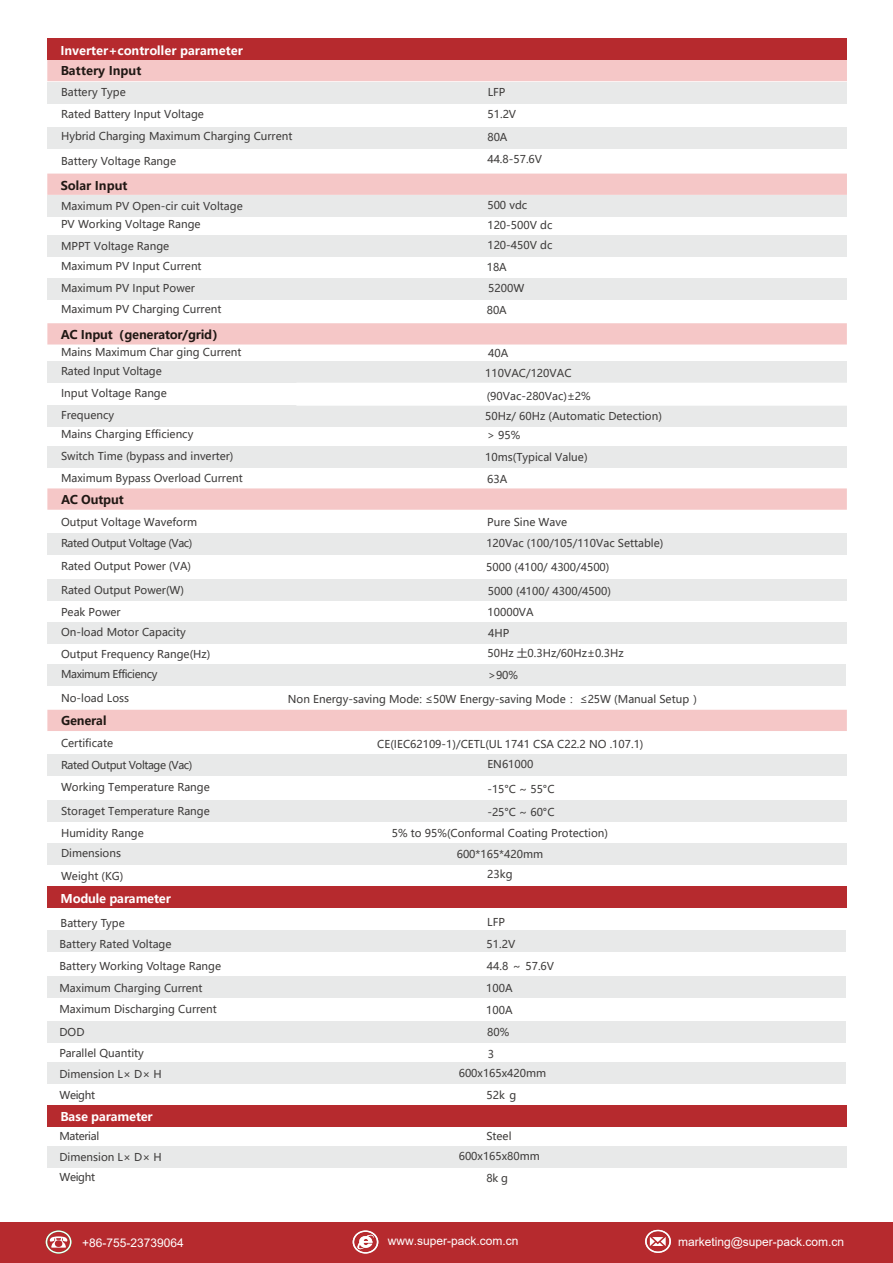
<style>
.page{position:relative;width:893px;height:1263px;background:#fff}
.page>*{position:absolute;margin:0;border:0;box-sizing:border-box;transform-origin:0 0}
.t1{font:12px "Arial";color:#fff}
.t2{font:700 12px "Microsoft Ya Hei";letter-spacing:-.015em;color:#201814}
.t3{font:700 12px "Microsoft Ya Hei";letter-spacing:-.005em;color:#fff}
.t4{font:10.65px/21.9px "Microsoft Ya Hei";color:#3d3b3a}
.t5{font:10.65px "Microsoft Ya Hei";letter-spacing:-.035em;color:#3d3b3a}
</style>
<div class="page">
<div style="left:47px;top:664px;width:799px;height:22px;background:#e8e9e9"></div>
<div style="left:48px;top:1021px;width:798px;height:21px;background:#e8e9e9"></div>
<div style="left:48px;top:976px;width:798px;height:22px;background:#e8e9e9"></div>
<div style="left:47px;top:1146px;width:800px;height:21px;background:#e8e9e9"></div>
<div style="left:47px;top:579px;width:800px;height:21px;background:#e8e9e9"></div>
<div style="left:47px;top:622px;width:800px;height:21px;background:#e8e9e9"></div>
<div style="left:47px;top:447px;width:800px;height:21px;background:#e8e9e9"></div>
<div style="left:47px;top:405px;width:800px;height:22px;background:#e8e9e9"></div>
<div style="left:47px;top:362px;width:800px;height:21px;background:#e8e9e9"></div>
<div style="left:47px;top:235px;width:800px;height:21px;background:#e8e9e9"></div>
<div style="left:47px;top:278px;width:800px;height:22px;background:#e8e9e9"></div>
<div style="left:47px;top:195px;width:800px;height:22px;background:#e8e9e9"></div>
<div style="left:47px;top:174px;width:800px;height:21px;background:#f5c7c7"></div>
<div style="left:47px;top:82px;width:800px;height:21px;background:#e8e9e9"></div>
<div style="left:47px;top:127px;width:800px;height:21px;background:#e8e9e9"></div>
<div style="left:47px;top:60px;width:800px;height:21px;background:#f5c7c7"></div>
<div style="left:47px;top:39px;width:800px;height:21px;background:#b62a2e"></div>
<div style="left:47px;top:323px;width:800px;height:21px;background:#f5c7c7"></div>
<svg style="left:47px;top:488px;width:800px;height:22px;background:#f5c8c8"></svg>
<div style="left:47px;top:533px;width:800px;height:21px;background:#e8e9e9"></div>
<div style="left:47px;top:886px;width:800px;height:22px;background:#b62a2e"></div>
<div style="left:47px;top:1105px;width:800px;height:21px;background:#b62a2e"></div>
<div style="left:47px;top:800px;width:800px;height:22px;background:#e8e9e9"></div>
<div style="left:47px;top:843px;width:800px;height:21px;background:#e8e9e9"></div>
<div style="left:47px;top:710px;width:800px;height:21px;background:#f5c7c7"></div>
<div style="left:47px;top:754px;width:800px;height:22px;background:#e8e9e9"></div>
<div style="left:48px;top:930px;width:798px;height:22px;background:#e8e9e9"></div>
<div style="left:48px;top:1063px;width:798px;height:21px;background:#e8e9e9"></div>
<div style="left:0;top:1223px;width:893px;height:40px;background:#b62a2e"></div>
<svg style="left:645px;top:1230px;width:26px;height:23px"></svg>
<svg style="left:46px;top:1230px;width:25px;height:23px"></svg>
<svg style="left:353px;top:1230px;width:25px;height:23px"></svg>
<p class="t3" style="left:60px;top:42px;width:184px">Inverter+controller parameter</p>
<p class="t2" style="left:61px;top:63px;width:82px">Battery Input</p>
<p class="t4" style="left:61px;top:81px;width:144px">Battery Type<br>Rated Battery Input Voltage</p>
<p class="t4" style="left:487px;top:80px;width:30px;line-height:22.6px">LFP<br>51.2V</p>
<p class="t4" style="left:61px;top:125px;width:233px">Hybrid Charging Maximum Charging Current</p>
<p class="t4" style="left:487px;top:126px;width:56px">80A<br>44.8-57.6V</p>
<p class="t4" style="left:487px;top:194px;width:66px;line-height:20.1px">500 vdc<br>120-500V dc<br>120-450V dc</p>
<p class="t4" style="left:61px;top:149px;width:117px">Battery Voltage Range</p>
<p class="t2" style="left:61px;top:177px;width:68px">Solar Input</p>
<p class="t4" style="left:61px;top:197px;width:183px;line-height:17.4px">Maximum PV Open-cir cuit Voltage<br>PV Working Voltage Range</p>
<p class="t4" style="left:61px;top:235px;width:142px;line-height:20.2px">MPPT Voltage Range<br>Maximum PV Input Current</p>
<p class="t4" style="left:61px;top:277px;width:162px;line-height:21.1px">Maximum PV Input Power<br>Maximum PV Charging Current</p>
<p class="t4" style="left:487px;top:257px;width:39px;line-height:20.5px">18A<br>5200W</p>
<p class="t4" style="left:487px;top:299px;width:22px">80A</p>
<p class="t2" style="left:61px;top:326px;width:165px">AC Input（generator/grid）</p>
<p class="t4" style="left:61px;top:342px;width:182px;line-height:19px">Mains Maximum Char ging Current<br>Rated Input Voltage</p>
<p class="t4" style="left:61px;top:382px;width:107px">Input Voltage Range<br>Frequency</p>
<p class="t4" style="left:61px;top:423px;width:183px">Mains Charging Efficiency<br>Switch Time (bypass and inverter)<br>Maximum Bypass Overload Current</p>
<p class="t2" style="left:61px;top:491px;width:64px">AC Output</p>
<p class="t4" style="left:61px;top:510px;width:138px">Output Voltage Waveform<br>Rated Output Voltage (Vac)<br>Rated Output Power (VA)</p>
<p class="t4" style="left:61px;top:579px;width:125px">Rated Output Power(W)<br>Peak Power</p>
<p class="t4" style="left:61px;top:642px;width:151px">Output Frequency Range(Hz)</p>
<p class="t4" style="left:61px;top:621px;width:126px">On-load Motor Capacity</p>
<p class="t5" style="left:61px;top:667px;width:98px">Maximum Efficiency</p>
<p class="t4" style="left:61px;top:687px;width:70px">No-load Loss</p>
<p class="t2" style="left:61px;top:713px;width:47px">General</p>
<p class="t4" style="left:61px;top:732px;width:150px">Certificate<br>Rated Output Voltage (Vac)<br>Working Temperature Range</p>
<p class="t4" style="left:61px;top:800px;width:150px">Storaget Temperature Range<br>Humidity Range</p>
<p class="t4" style="left:61px;top:865px;width:64px">Weight (KG)</p>
<p class="t4" style="left:61px;top:842px;width:61px">Dimensions</p>
<p class="t3" style="left:60px;top:890px;width:112px">Module parameter</p>
<p class="t4" style="left:59px;top:912px;width:163px">Battery Type<br>Battery Rated Voltage<br>Battery Working Voltage Range<br>Maximum Charging Current<br>Maximum Discharging Current</p>
<p class="t4" style="left:59px;top:1022px;width:86px;line-height:20.5px">DOD<br>Parallel Quantity</p>
<p class="t4" style="left:485px;top:342px;width:88px;line-height:20.7px">40A<br>110VAC/120VAC</p>
<p class="t4" style="left:485px;top:386px;width:178px;line-height:20.1px">(90Vac-280Vac)±2%<br>50Hz/ 60Hz (Automatic Detection)</p>
<p class="t4" style="left:485px;top:424px;width:104px;line-height:21.3px">&gt; 95%<br>10ms(Typical Value)</p>
<p class="t4" style="left:487px;top:468px;width:22px">63A</p>
<p class="t4" style="left:486px;top:512px;width:179px;line-height:20.9px">Pure Sine Wave<br>120Vac (100/105/110Vac Settable)</p>
<p class="t4" style="left:486px;top:556px;width:125px">5000 (4100/ 4300/4500)</p>
<p class="t4" style="left:488px;top:580px;width:125px;line-height:21px">5000 (4100/ 4300/4500)<br>10000VA<br>4HP</p>
<p class="t4" style="left:488px;top:642px;width:138px">50Hz 土0.3Hz/60Hz±0.3Hz &gt;90%</p>
<p class="t4" style="left:288px;top:688px;width:417px">Non Energy-saving Mode: ≤50W Energy-saving Mode ：≤25W (Manual Setup ）</p>
<p class="t4" style="left:377px;top:733px;width:268px;line-height:20.9px;text-align:center">CE(IEC62109-1)/CETL(UL 1741 CSA C22.2 NO .107.1)<br>EN61000</p>
<p class="t4" style="left:487px;top:778px;width:69px">-15°C ~ 55°C</p>
<p class="t4" style="left:487px;top:801px;width:69px">-25°C ~ 60°C</p>
<p class="t4" style="left:392px;top:822px;width:218px">5% to 95%(Conformal Coating Protection)</p>
<p class="t4" style="left:457px;top:843px;width:88px">600*165*420mm</p>
<p class="t4" style="left:487px;top:863px;width:27px">23kg</p>
<p class="t4" style="left:487px;top:911px;width:19px">LFP</p>
<p class="t4" style="left:486px;top:933px;width:69px">51.2V<br>44.8 ～ 57.6V<br>100A<br>100A<br>80%<br>3</p>
<p class="t4" style="left:59px;top:1063px;width:104px;line-height:20.5px">Dimension L× D× H<br>Weight</p>
<p class="t4" style="left:459px;top:1062px;width:89px;text-align:center">600x165x420mm<br>52 k g</p>
<p class="t5" style="left:59px;top:1128px;width:41px">Material</p>
<p class="t4" style="left:486px;top:1125px;width:27px">Steel</p>
<p class="t4" style="left:59px;top:1146px;width:104px;line-height:20.5px">Dimension L× D× H<br>Weight</p>
<p class="t4" style="left:459px;top:1145px;width:83px;text-align:center">600x165x80mm<br>8kg</p>
<p class="t3" style="left:60px;top:1108px;width:94px">Base parameter</p>
<p class="t1" style="left:82px;top:1234px;width:103px">+86-755-23739064</p>
<p class="t1" style="left:388px;top:1233px;width:132px">www.super-pack.com.cn</p>
<p class="t1" style="left:678px;top:1233px;width:168px">marketing@super-pack.com.cn</p>
</div>
